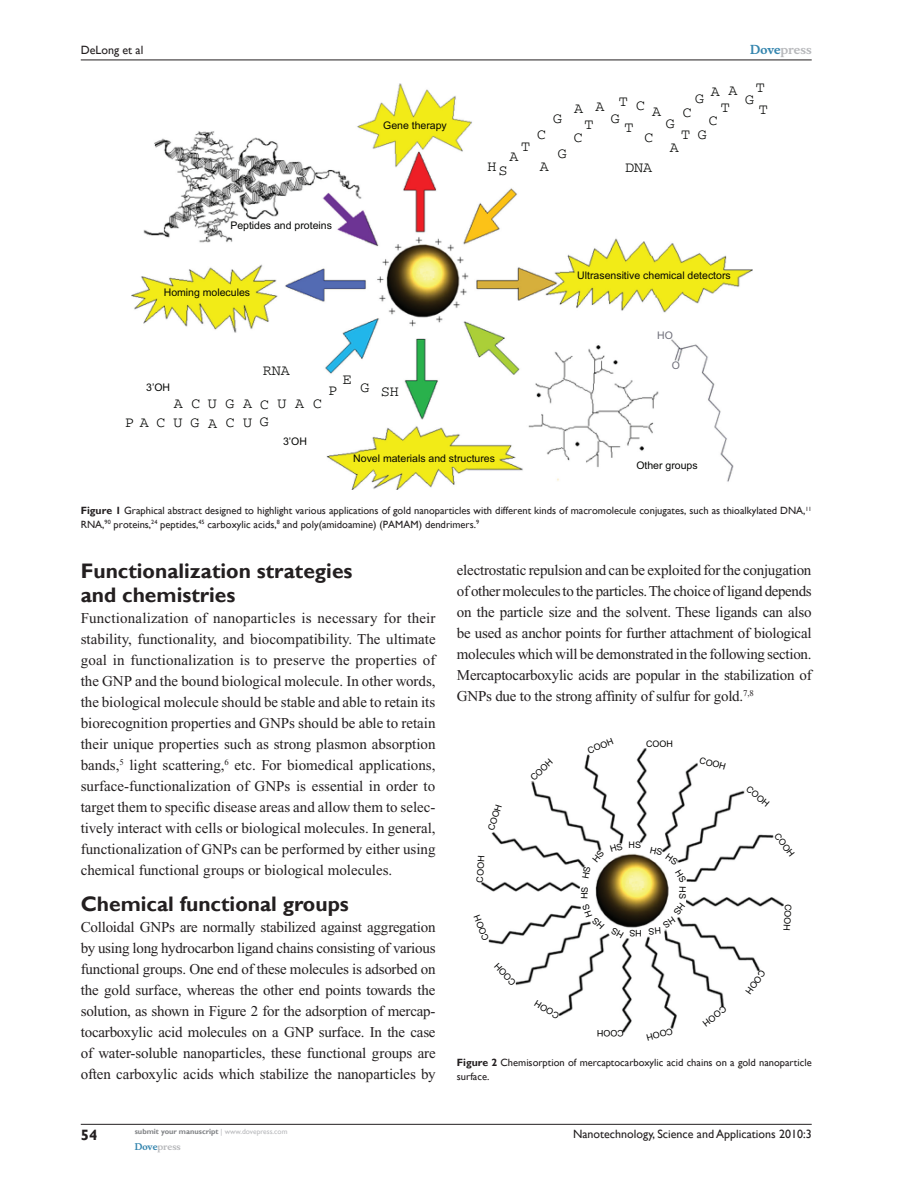
<style>
.page{position:relative;width:918px;height:1188px;background:#fff}
.page>*{position:absolute;margin:0;border:0;box-sizing:border-box;transform-origin:0 0}
.t1{font:700 21px/24px "Gill Sans";color:#231f20}
.t2{font:15px/21px "Times New Roman";letter-spacing:-.01em;color:#231f20;text-align:justify}
.t3{font:15px "Courier";color:#040503}
.t4{font:700 15px "Gill Sans";color:#231f20}
.t5{font:12px "Gill Sans";color:#231f20}
.t6{font:700 12px "Musee";color:#b8b9bc}
.t7{font:10.5px/13.5px "Gill Sans";color:#231f20}
.t8{font:10.5px "Arial";color:#040503}
.t9{font:10.5px "Arial";color:#6e6e79}
.t10{font:9px "Arial";letter-spacing:-.005em;color:#050504}
.t11{font:700 9px "Musee";color:#b8b9bc}
.t12{font:700 7.5px "Gill Sans";color:#808285}
.s1{color:#3485ae}
.s2{font-weight:700}
.s3{font-weight:400;color:#b8b9bc}
</style>
<div class="page">
<hr style="left:81px;top:1124px;width:731px;height:1px;background:#231f20">
<hr style="left:81px;top:60px;width:731px;height:1px;background:#231f20">
<img style="left:481px;top:748px;width:302px;height:284px">
<img style="left:131px;top:83px;width:622px;height:407px">
<svg style="left:649px;top:847px;width:38px;height:88px"></svg>
<svg style="left:611px;top:927px;width:13px;height:12px"></svg>
<svg style="left:630px;top:930px;width:11px;height:7px"></svg>
<svg style="left:582px;top:904px;width:22px;height:26px"></svg>
<svg style="left:581px;top:887px;width:7px;height:11px"></svg>
<svg style="left:582px;top:843px;width:41px;height:36px"></svg>
<p class="t5" style="left:81px;top:43px;width:64px">DeLong et al</p>
<p class="t8" style="left:383px;top:120px;width:65px">Gene therapy</p>
<p class="t6" style="left:750px;top:43px;width:63px"><span class="s1">Dove</span>press</p>
<p class="t3" style="left:521px;top:139px;width:10px">T</p>
<p class="t3" style="left:510px;top:149px;width:10px">A</p>
<p class="t3" style="left:488px;top:161px;width:21px">HS</p>
<p class="t3" style="left:756px;top:80px;width:10px">T</p>
<p class="t3" style="left:711px;top:83px;width:28px">A A</p>
<p class="t3" style="left:695px;top:91px;width:10px">G</p>
<p class="t3" style="left:745px;top:92px;width:10px">G</p>
<p class="t3" style="left:619px;top:93px;width:10px">T</p>
<p class="t3" style="left:636px;top:98px;width:10px">C</p>
<p class="t3" style="left:574px;top:100px;width:32px">A A</p>
<p class="t3" style="left:652px;top:104px;width:10px">A</p>
<p class="t3" style="left:721px;top:100px;width:10px">T</p>
<p class="t3" style="left:759px;top:102px;width:10px">T</p>
<p class="t3" style="left:683px;top:105px;width:10px">C</p>
<p class="t3" style="left:553px;top:111px;width:10px">G</p>
<p class="t3" style="left:558px;top:146px;width:10px">G</p>
<p class="t3" style="left:611px;top:111px;width:10px">G</p>
<p class="t3" style="left:709px;top:113px;width:10px">C</p>
<p class="t3" style="left:666px;top:116px;width:10px">G</p>
<p class="t3" style="left:584px;top:117px;width:10px">T</p>
<p class="t3" style="left:625px;top:120px;width:10px">T</p>
<p class="t3" style="left:681px;top:127px;width:10px">T</p>
<p class="t3" style="left:537px;top:127px;width:10px">C</p>
<p class="t3" style="left:574px;top:130px;width:10px">C</p>
<p class="t3" style="left:698px;top:127px;width:10px">G</p>
<p class="t3" style="left:645px;top:130px;width:10px">C</p>
<p class="t3" style="left:670px;top:140px;width:10px">A</p>
<p class="t3" style="left:540px;top:159px;width:10px">A</p>
<p class="t3" style="left:625px;top:160px;width:28px">DNA</p>
<p class="t8" style="left:230px;top:220px;width:103px">Peptides and proteins</p>
<p class="t8" style="left:164px;top:286px;width:88px">Homing molecules</p>
<p class="t8" style="left:146px;top:381px;width:25px">3’OH</p>
<p class="t3" style="left:263px;top:363px;width:28px">RNA</p>
<p class="t3" style="left:125px;top:415px;width:42px">P A C</p>
<p class="t3" style="left:191px;top:395px;width:10px">C</p>
<p class="t3" style="left:225px;top:395px;width:10px">G</p>
<p class="t3" style="left:174px;top:396px;width:10px">A</p>
<p class="t3" style="left:243px;top:396px;width:10px">A</p>
<p class="t3" style="left:277px;top:396px;width:10px">U</p>
<p class="t3" style="left:208px;top:416px;width:10px">A</p>
<p class="t3" style="left:208px;top:396px;width:10px">U</p>
<p class="t3" style="left:295px;top:396px;width:10px">A</p>
<p class="t3" style="left:260px;top:397px;width:10px">C</p>
<p class="t3" style="left:313px;top:396px;width:10px">C</p>
<p class="t3" style="left:260px;top:414px;width:10px">G</p>
<p class="t3" style="left:243px;top:415px;width:10px">U</p>
<p class="t3" style="left:191px;top:415px;width:10px">G</p>
<p class="t3" style="left:226px;top:415px;width:10px">C</p>
<p class="t3" style="left:173px;top:415px;width:10px">U</p>
<p class="t8" style="left:283px;top:435px;width:25px">3’OH</p>
<p class="t3" style="left:343px;top:372px;width:10px">E</p>
<p class="t3" style="left:328px;top:383px;width:10px">P</p>
<p class="t3" style="left:361px;top:380px;width:10px">G</p>
<p class="t3" style="left:381px;top:384px;width:19px">SH</p>
<p class="t8" style="left:353px;top:452px;width:143px">Novel materials and structures</p>
<p class="t8" style="left:577px;top:269px;width:155px">Ultrasensitive chemical detectors</p>
<p class="t9" style="left:657px;top:329px;width:17px">HO</p>
<p class="t9" style="left:672px;top:360px;width:10px">O</p>
<p class="t8" style="left:636px;top:459px;width:63px">Other groups</p>
<p class="t7" style="left:81px;top:504px;width:732px"><span class="s2">Figure 1</span> Graphical abstract designed to highlight various applications of gold nanoparticles with different kinds of macromolecule conjugates, such as thioalkylated DNA,<sup>11<br></sup>RNA,<sup>90</sup> proteins,<sup>24</sup> peptides,<sup>45</sup> carboxylic acids,<sup>8</sup> and poly(amidoamine) (PAMAM) dendrimers.<sup>9</sup></p>
<h1 class="t1" style="left:81px;top:559px;width:273px">Functionalization strategies and chemistries</h1>
<p class="t2" style="left:81px;top:608px;width:356px">Functionalization of nanoparticles is necessary for their stability, functionality, and biocompatibility. The ultimate goal in functionalization is to preserve the properties of the GNP and the bound biological molecule. In other words, the biological molecule should be stable and able to retain its biorecognition properties and GNPs should be able to retain their unique properties such as strong plasmon absorption bands,<sup>5</sup> light scattering,<sup>6</sup> etc. For biomedical applications, surface-functionalization of GNPs is essential in order to target them to specific disease areas and allow them to selec&shy;tively interact with cells or biological molecules. In general, functionalization of GNPs can be performed by either using chemical functional groups or biological molecules.</p>
<h1 class="t1" style="left:81px;top:892px;width:270px">Chemical functional groups</h1>
<p class="t2" style="left:81px;top:917px;width:357px">Colloidal GNPs are normally stabilized against aggregation by using long hydrocarbon ligand chains consisting of various functional groups. One end of these molecules is adsorbed on the gold surface, whereas the other end points towards the solution, as shown in Figure 2 for the adsorption of mercap&shy;tocarboxylic acid molecules on a GNP surface. In the case of water-soluble nanoparticles, these functional groups are often carboxylic acids which stabilize the nanoparticles by</p>
<p class="t2" style="left:457px;top:560px;width:356px">electrostatic repulsion and can be exploited for the conjugation of other molecules to the particles. The choice of ligand depends on the particle size and the solvent. These ligands can also be used as anchor points for further attachment of biological molecules which will be demonstrated in the following section.<br>Mercaptocarboxylic acids are popular in the stabilization of GNPs due to the strong affinity of sulfur for gold.<sup>7,8</sup></p>
<p class="t10" style="left:586px;top:746px;width:28px;rotate:-22deg">COOH</p>
<p class="t10" style="left:646px;top:739px;width:29px">COOH</p>
<p class="t10" style="left:701px;top:755px;width:28px;rotate:16deg">COOH</p>
<p class="t10" style="left:528px;top:775px;width:28px;rotate:-44deg">COOH</p>
<p class="t10" style="left:751px;top:784px;width:29px;rotate:40deg">COOH</p>
<p class="t10" style="left:486px;top:829px;width:28px;rotate:-73deg">COOH</p>
<p class="t10" style="left:780px;top:831px;width:29px;rotate:53deg">COOH</p>
<p class="t10" style="left:629px;top:839px;width:14px">HS</p>
<p class="t10" style="left:475px;top:882px;width:28px;rotate:-86deg">COOH</p>
<p class="t10" style="left:793px;top:904px;width:28px;rotate:93deg">COOH</p>
<p class="t10" style="left:481px;top:942px;width:28px;rotate:-111deg">COOH</p>
<p class="t10" style="left:511px;top:988px;width:28px;rotate:-133deg">COOH</p>
<p class="t10" style="left:768px;top:974px;width:28px;rotate:126deg">COOH</p>
<p class="t10" style="left:556px;top:1021px;width:28px;rotate:-148deg">COOH</p>
<p class="t10" style="left:728px;top:1012px;width:28px;rotate:142deg">COOH</p>
<p class="t10" style="left:624px;top:1039px;width:29px;rotate:180deg">COOH</p>
<p class="t10" style="left:674px;top:1036px;width:29px;rotate:165deg">COOH</p>
<p class="t7" style="left:457px;top:1056px;width:356px"><span class="s2">Figure 2</span> Chemisorption of mercaptocarboxylic acid chains on a gold nanoparticle surface.</p>
<p class="t4" style="left:81px;top:1126px;width:18px">54</p>
<p class="t12" style="left:135px;top:1127px;width:154px">submit your manuscript <span class="s3">| www.dovepress.com</span></p>
<p class="t11" style="left:135px;top:1141px;width:48px"><span class="s1">Dove</span>press</p>
<p class="t5" style="left:573px;top:1127px;width:240px">Nanotechnology, Science and Applications 2010:3</p>
</div>
